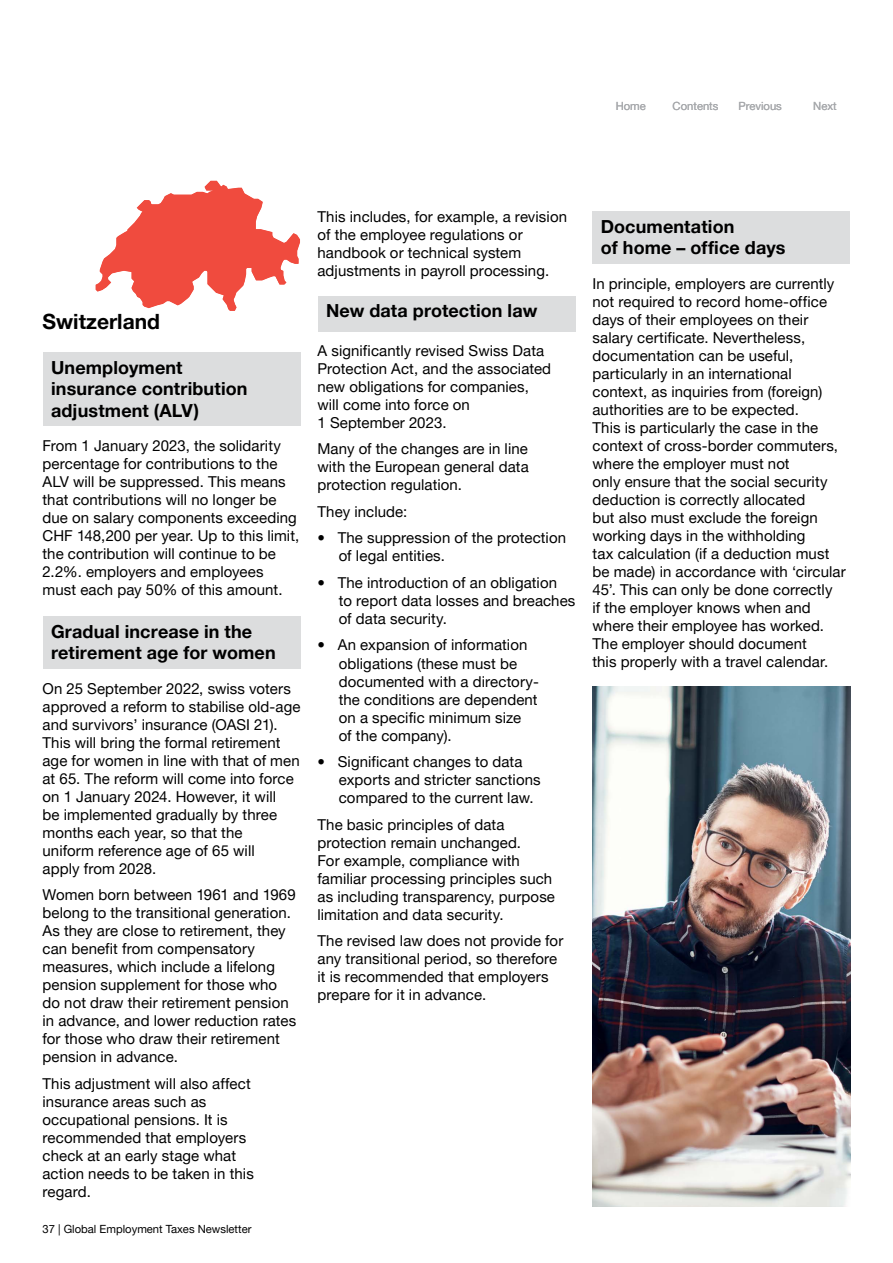
<style>
.page{position:relative;width:893px;height:1263px;background:#fff}
.page>*{position:absolute;margin:0;border:0;box-sizing:border-box;transform-origin:0 0}
.t1{font:700 21px "Helvetica Neue LT Pro";color:#000}
.t2{font:700 18px/21.6px "Helvetica Neue LT Pro";letter-spacing:.005em;color:#000}
.t3{font:15px/18px "Helvetica Neue LT Pro";letter-spacing:.005em;color:#000}
.t4{font:11.25px "Helvetica Neue LT Pro";color:#000}
.t5{font:11.25px "Helvetica Neue LT Pro";color:#a7a9ac}
</style>
<div class="page">
<div style="left:43px;top:352px;width:258px;height:73px;background:#dcddde"></div>
<div style="left:317px;top:296px;width:258px;height:36px;background:#dcddde"></div>
<div style="left:592px;top:211px;width:258px;height:53px;background:#dcddde"></div>
<div style="left:43px;top:616px;width:257px;height:53px;background:#dcddde"></div>
<img style="left:592px;top:687px;width:258px;height:519px">
<svg style="left:95px;top:180px;width:205px;height:131px"></svg>
<p class="t5" style="left:616px;top:100px;width:32px">Home</p>
<p class="t5" style="left:673px;top:100px;width:47px">Contents</p>
<p class="t5" style="left:739px;top:100px;width:45px">Previous</p>
<p class="t5" style="left:813px;top:100px;width:25px">Next</p>
<h1 class="t1" style="left:43px;top:308px;width:119px">Switzerland</h1>
<p class="t2" style="left:51px;top:356px;width:198px">Unemployment insurance contribution adjustment (ALV)</p>
<p class="t3" style="left:43px;top:436px;width:258px">From 1 January 2023, the solidarity percentage for contributions to the ALV will be suppressed. This means that contributions will no longer be due on salary components exceeding CHF 148,200 per year. Up to this limit, the contribution will continue to be 2.2%. employers and employees must each pay 50% of this amount.</p>
<p class="t2" style="left:51px;top:620px;width:226px">Gradual increase in the retirement age for women</p>
<p class="t3" style="left:43px;top:679px;width:259px">On 25 September 2022, swiss voters approved a reform to stabilise old-age and survivors’ insurance (OASI 21).<br>This will bring the formal retirement age for women in line with that of men at 65. The reform will come into force on 1 January 2024. However, it will<br>be implemented gradually by three months each year, so that the<br>uniform reference age of 65 will<br>apply from 2028.</p>
<p class="t3" style="left:43px;top:886px;width:255px">Women born between 1961 and 1969 belong to the transitional generation.<br>As they are close to retirement, they can benefit from compensatory measures, which include a lifelong pension supplement for those who do not draw their retirement pension in advance, and lower reduction rates for those who draw their retirement pension in advance.</p>
<p class="t3" style="left:43px;top:1074px;width:213px">This adjustment will also affect insurance areas such as occupational pensions. It is recommended that employers check at an early stage what action needs to be taken in this regard.</p>
<p class="t4" style="left:43px;top:1222px;width:210px">37 | Global Employment Taxes Newsletter</p>
<p class="t3" style="left:317px;top:207px;width:251px">This includes, for example, a revision of the employee regulations or handbook or technical system adjustments in payroll processing.</p>
<p class="t2" style="left:326px;top:300px;width:213px">New data protection law</p>
<p class="t3" style="left:317px;top:341px;width:235px">A significantly revised Swiss Data<br>Protection Act, and the associated new obligations for companies, will come into force on<br>1 September 2023.</p>
<p class="t3" style="left:317px;top:440px;width:213px;text-align:justify">Many of the changes are in line with the European general data protection regulation.</p>
<p class="t3" style="left:317px;top:502px;width:91px">They include:</p>
<p class="t3" style="left:339px;top:529px;width:229px;text-indent:-21px">• The suppression of the protection of legal entities.</p>
<p class="t3" style="left:339px;top:573px;width:238px;text-indent:-21px">• The introduction of an obligation<br>to report data losses and breaches of data security.</p>
<p class="t3" style="left:339px;top:636px;width:202px;text-indent:-21px">• An expansion of information obligations (these must be documented with a directory&shy;the conditions are dependent on a specific minimum size<br>of the company).</p>
<p class="t3" style="left:339px;top:752px;width:203px;text-indent:-21px">• Significant changes to data exports and stricter sanctions compared to the current law.</p>
<p class="t3" style="left:317px;top:815px;width:239px">The basic principles of data protection remain unchanged.<br>For example, compliance with familiar processing principles such as including transparency, purpose limitation and data security.</p>
<p class="t3" style="left:317px;top:931px;width:247px">The revised law does not provide for any transitional period, so therefore it is recommended that employers prepare for it in advance.</p>
<p class="t2" style="left:601px;top:215px;width:186px">Documentation<br>of home – office days</p>
<p class="t3" style="left:592px;top:274px;width:255px">In principle, employers are currently not required to record home-office days of their employees on their salary certificate. Nevertheless, documentation can be useful, particularly in an international context, as inquiries from (foreign) authorities are to be expected.<br>This is particularly the case in the context of cross-border commuters, where the employer must not<br>only ensure that the social security deduction is correctly allocated<br>but also must exclude the foreign working days in the withholding<br>tax calculation (if a deduction must be made) in accordance with ‘circular 45’. This can only be done correctly<br>if the employer knows when and where their employee has worked.<br>The employer should document<br>this properly with a travel calendar.</p>
</div>
